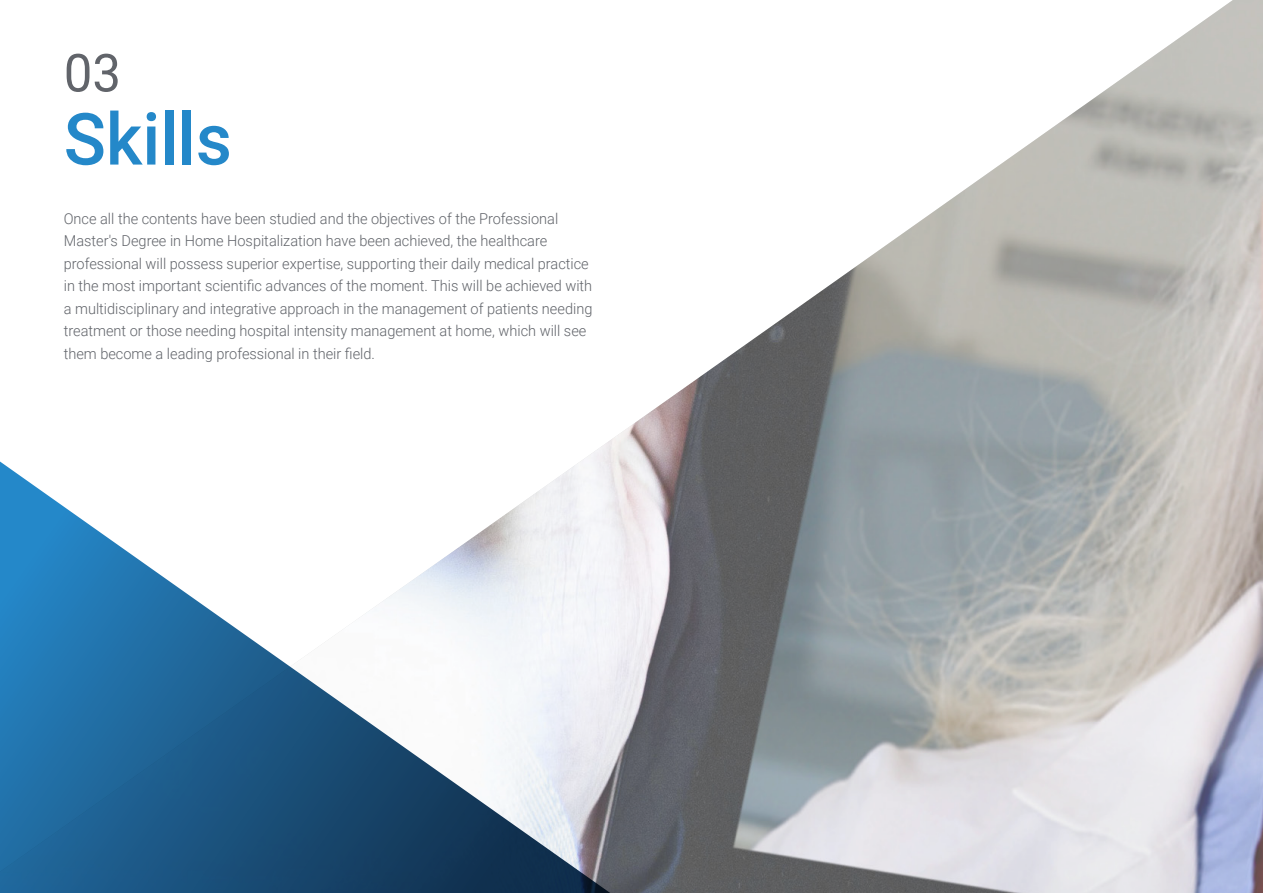
<style>
.page{position:relative;width:1263px;height:893px;background:#fff}
.page>*{position:absolute;margin:0;border:0;box-sizing:border-box;transform-origin:0 0}
.t1{font:500 72px "Roboto";color:#2488c9}
.t2{font:52.5px "Roboto";color:#61646a}
.t3{font:300 15px/22.5px "Roboto";color:#61646a}
</style>
<div class="page">
<img style="left:603px;top:0;width:660px;height:893px">
<svg style="left:0;top:446px;width:640px;height:447px"></svg>
<h2 class="t2" style="left:64px;top:36px;width:59px">03</h2>
<h1 class="t1" style="left:64px;top:89px;width:170px">Skills</h1>
<p class="t3" style="left:64px;top:207px;width:530px">Once all the contents have been studied and the objectives of the Professional Master's Degree in Home Hospitalization have been achieved, the healthcare professional will possess superior expertise, supporting their daily medical practice in the most important scientific advances of the moment. This will be achieved with a multidisciplinary and integrative approach in the management of patients needing treatment or those needing hospital intensity management at home, which will see them become a leading professional in their field.</p>
</div>
